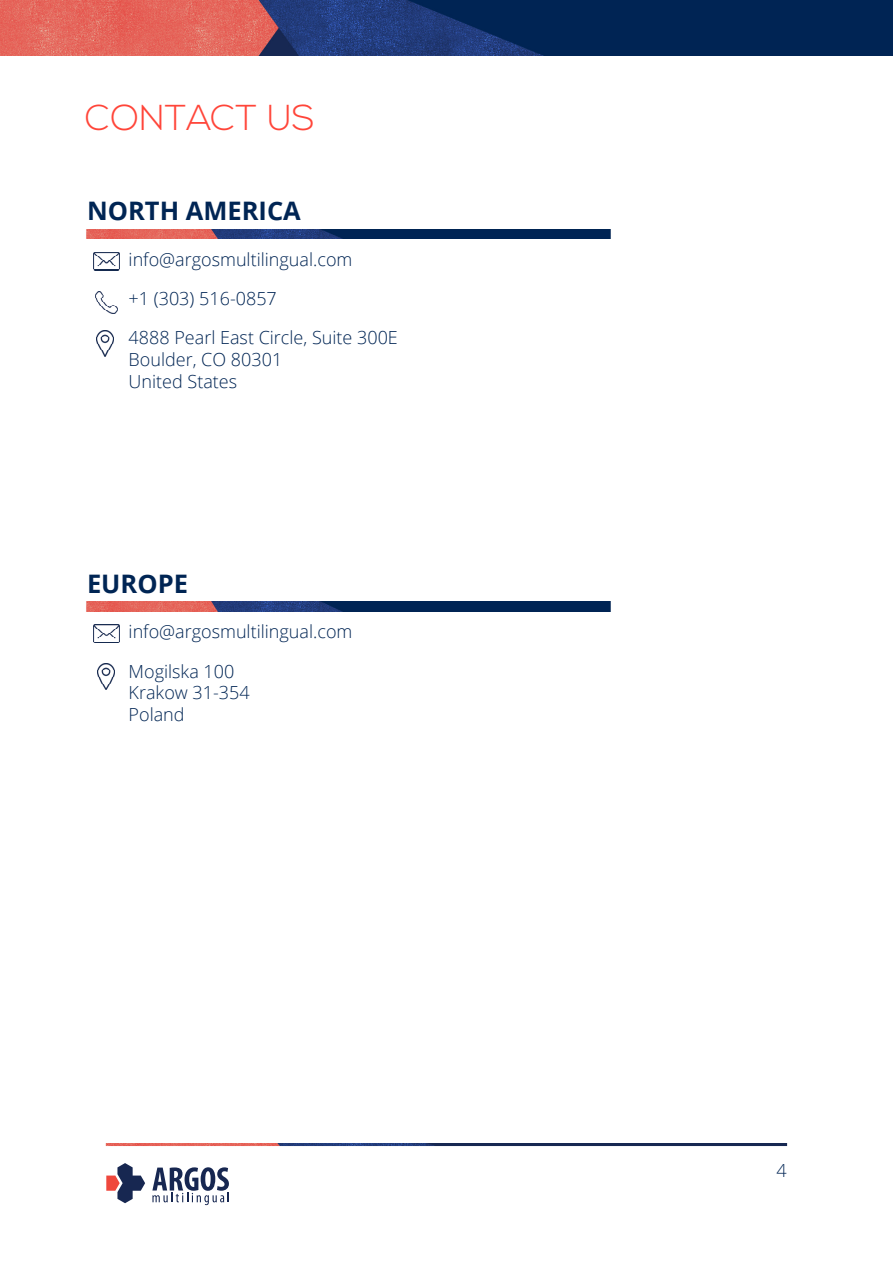
<style>
.page{position:relative;width:893px;height:1263px;background:#fff}
.page>*{position:absolute;margin:0;border:0;box-sizing:border-box;transform-origin:0 0}
.t1{font:300 36px "Nexa";color:#ff4539}
.t2{font:700 25.5px "Open Sans";color:#002554}
.t3{font:300 18px/39.2px "Open Sans";color:#002554}
</style>
<div class="page">
<img style="left:0;top:0;width:893px;height:55px">
<img style="left:86px;top:229px;width:525px;height:10px">
<img style="left:86px;top:602px;width:525px;height:9px">
<img style="left:96px;top:330px;width:17px;height:26px">
<img style="left:95px;top:291px;width:22px;height:22px">
<img style="left:94px;top:252px;width:25px;height:18px">
<svg style="left:94px;top:270px;width:25px;height:1px"></svg>
<img style="left:98px;top:664px;width:17px;height:26px">
<img style="left:94px;top:625px;width:25px;height:17px">
<svg style="left:94px;top:642px;width:25px;height:1px"></svg>
<img style="left:105px;top:1143px;width:683px;height:63px">
<svg style="left:106px;top:1163px;width:39px;height:40px"></svg>
<svg style="left:152px;top:1167px;width:77px;height:38px"></svg>
<h1 class="t1" style="left:85px;top:97px;width:231px">CONTACT US</h1>
<h2 class="t2" style="left:87px;top:193px;width:215px">NORTH AMERICA</h2>
<p class="t3" style="left:129px;top:239px;width:271px">info@argosmultilingual.com<br>+1 (303) 516-0857<br>4888 Pearl East Circle, Suite 300E</p>
<p class="t3" style="left:129px;top:348px;width:155px;line-height:21.6px">Boulder, CO 80301<br>United States</p>
<h2 class="t2" style="left:87px;top:566px;width:102px">EUROPE</h2>
<p class="t3" style="left:129px;top:612px;width:225px">info@argosmultilingual.com<br>Mogilska 100</p>
<p class="t3" style="left:129px;top:681px;width:123px;line-height:21.6px">Krakow 31-354<br>Poland</p>
<p class="t3" style="left:777px;top:1151px;width:12px">4</p>
</div>
